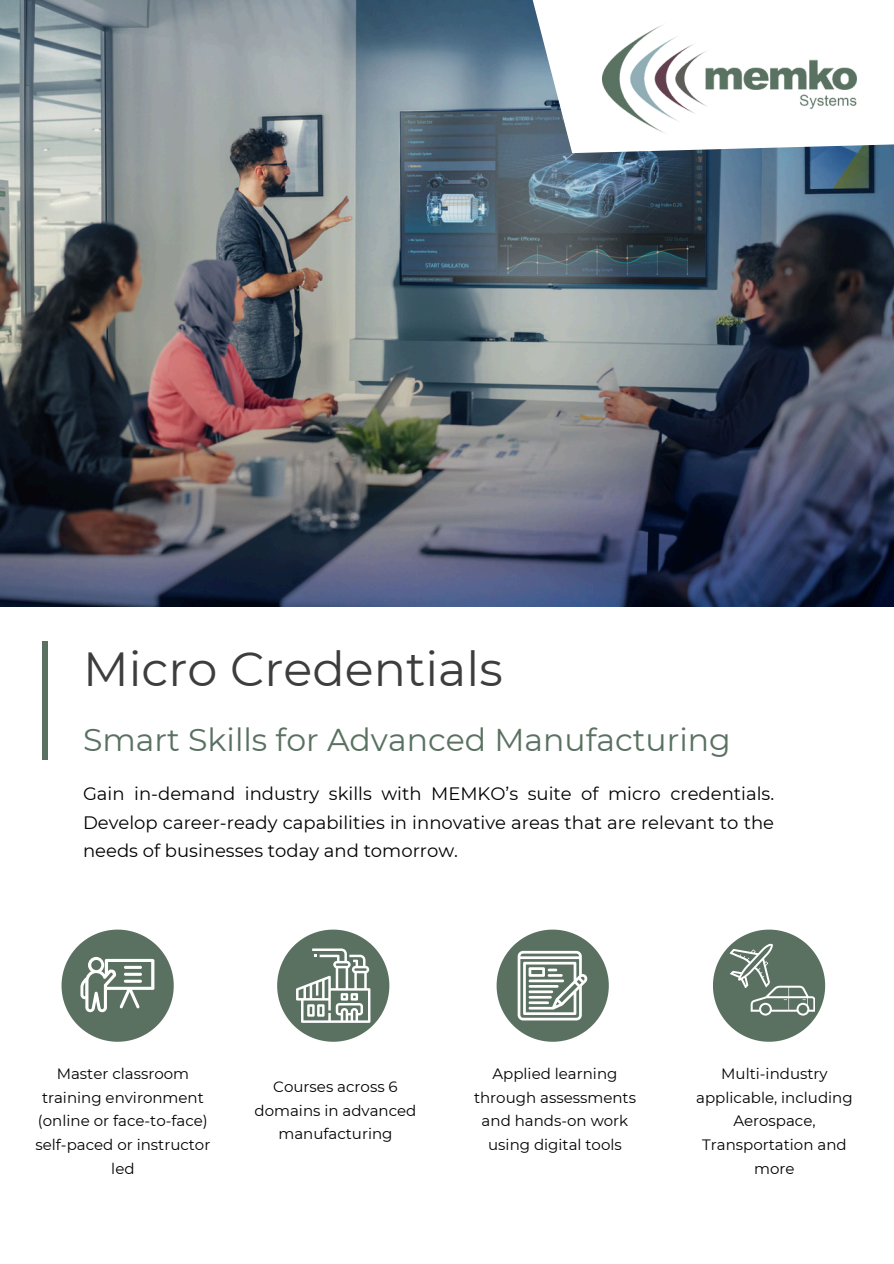
<style>
.page{position:relative;width:894px;height:1264px;background:#fff}
.page>*{position:absolute;margin:0;border:0;box-sizing:border-box;transform-origin:0 0}
.t1{font:47.7px "Montserrat";color:#3d3d3d}
.t2{font:31.5px "Montserrat";color:#5a7161}
.t3{font:18px/28.2px "Montserrat";color:#000;text-align:justify}
.t4{font:15px/23.7px "Montserrat";color:#000;text-align:center}
</style>
<div class="page">
<img style="left:0;top:0;width:893px;height:606px">
<svg style="left:394px;top:0;width:499px;height:153px"></svg>
<img style="left:602px;top:23px;width:254px;height:111px">
<svg style="left:277px;top:929px;width:112px;height:112px"></svg>
<svg style="left:496px;top:929px;width:112px;height:112px"></svg>
<svg style="left:62px;top:929px;width:112px;height:112px"></svg>
<hr style="left:124px;top:965px;width:18px;height:3px;background:#fff;border-radius:2px">
<hr style="left:124px;top:972px;width:18px;height:3px;background:#fff;border-radius:2px">
<hr style="left:124px;top:979px;width:18px;height:3px;background:#fff;border-radius:2px">
<div style="left:42px;top:641px;width:6px;height:119px;background:#5a7161"></div>
<svg style="left:713px;top:929px;width:111px;height:112px"></svg>
<p class="t1" style="left:83px;top:640px;width:421px">Micro Credentials</p>
<p class="t2" style="left:83px;top:720px;width:649px">Smart Skills for Advanced Manufacturing</p>
<h1 class="t3" style="left:83px;top:780px;width:692px">Gain in-demand industry skills with MEMKO’s suite of micro credentials.<br>Develop career-ready capabilities in innovative areas that are relevant to the needs of businesses today and tomorrow.</h1>
<h2 class="t4" style="left:35px;top:1061px;width:176px">Master classroom training environment (online or face-to-face) self-paced or instructor led</h2>
<h3 class="t4" style="left:254px;top:1074px;width:163px">Courses across 6 domains in advanced manufacturing</h3>
<p class="t4" style="left:474px;top:1061px;width:163px">Applied learning through assessments and hands-on work using digital tools</p>
<p class="t4" style="left:696px;top:1061px;width:158px">Multi-industry applicable, including<br>Aerospace,<br>Transportation and more</p>
</div>
